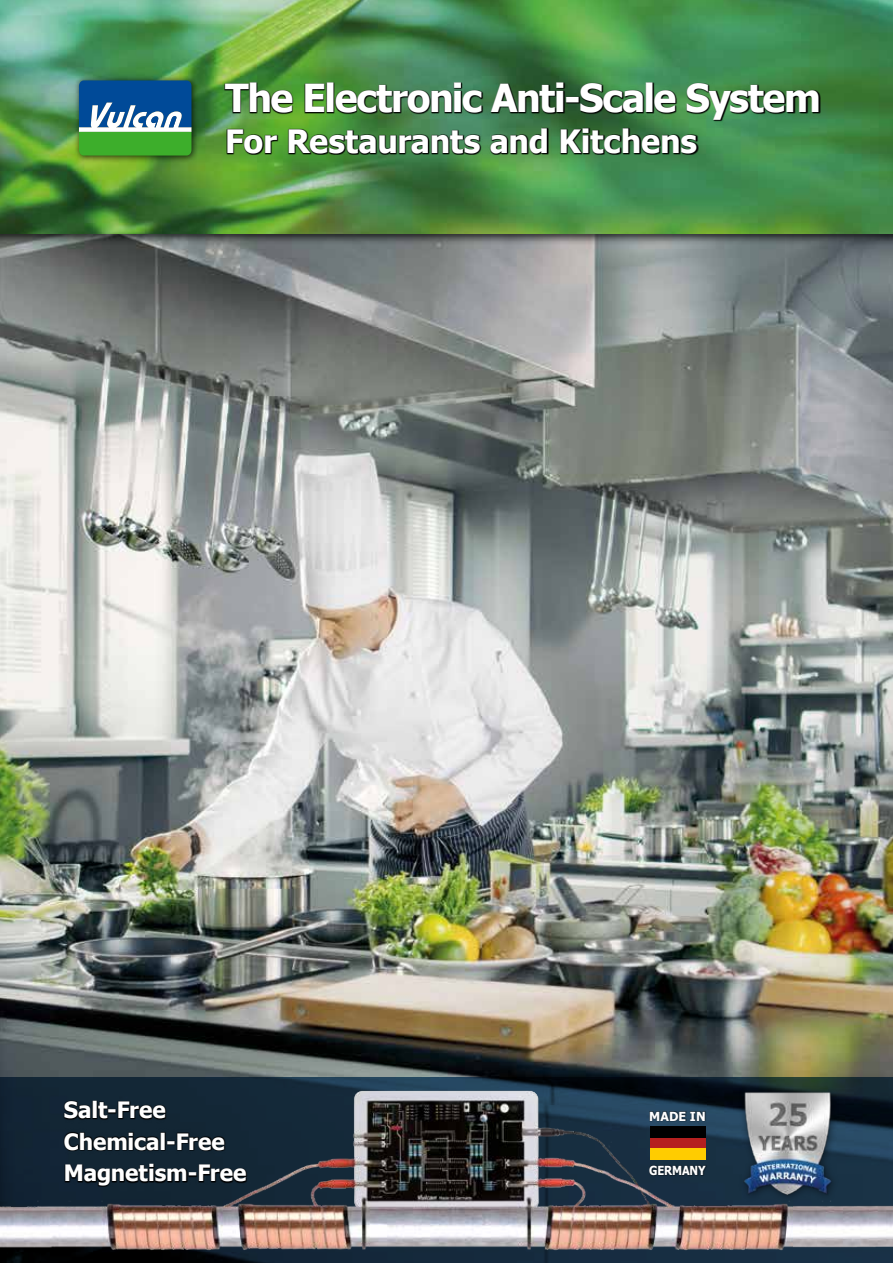
<style>
.page{position:relative;width:893px;height:1263px;background:#fff}
.page>*{position:absolute;margin:0;border:0;box-sizing:border-box;transform-origin:0 0}
.t1{font:700 38.55px "Tahoma";letter-spacing:-.035em;color:#fff}
.t2{font:700 32.1px "Tahoma";letter-spacing:-.01em;color:#fff}
.t3{font:700 22.5px/31.5px "Tahoma";letter-spacing:-.005em;color:#fff}
.t4{font:700 12.45px "Tahoma";letter-spacing:-.005em;color:#fff;scale:.9 1}
.t5{font:700 12.45px "Tahoma";letter-spacing:-.005em;color:#fff}
</style>
<div class="page">
<img style="left:0;top:245px;width:893px;height:827px">
<svg style="left:0;top:1253px;width:893px;height:10px;background:#10202e"></svg>
<div style="left:0;top:0;width:893px;height:245px;background:#000;opacity:.75"></div>
<img style="left:0;top:0;width:893px;height:234px">
<svg style="left:224px;top:83px;width:596px;height:72px;background:#2a552c"></svg>
<div style="left:73px;top:75px;width:126px;height:88px;background:#000;opacity:.75"></div>
<svg style="left:79px;top:80px;width:112px;height:76px;background:#3f8784"></svg>
<img style="left:0;top:1072px;width:793px;height:181px">
<img style="left:793px;top:1066px;width:100px;height:187px">
<svg style="left:64px;top:1100px;width:184px;height:87px;background:#0c1a24"></svg>
<div style="left:649px;top:1111px;width:59px;height:65px;background:#000;opacity:.5"></div>
<div style="left:650px;top:1137px;width:55px;height:12px;background:#b51f1f"></div>
<div style="left:650px;top:1126px;width:55px;height:11px;background:#000"></div>
<div style="left:650px;top:1148px;width:55px;height:12px;background:#fc0"></div>
<img style="left:729px;top:1084px;width:117px;height:122px">
<h1 class="t1" style="left:225px;top:71px;width:597px">The Electronic Anti-Scale System</h1>
<h2 class="t2" style="left:225px;top:119px;width:473px">For Restaurants and Kitchens</h2>
<p class="t3" style="left:64px;top:1095px;width:184px">Salt-Free<br>Chemical-Free<br>Magnetism-Free</p>
<p class="t5" style="left:649px;top:1107px;width:58px">MADE IN</p>
<p class="t4" style="left:649px;top:1161px;width:64px">GERMANY</p>
</div>
